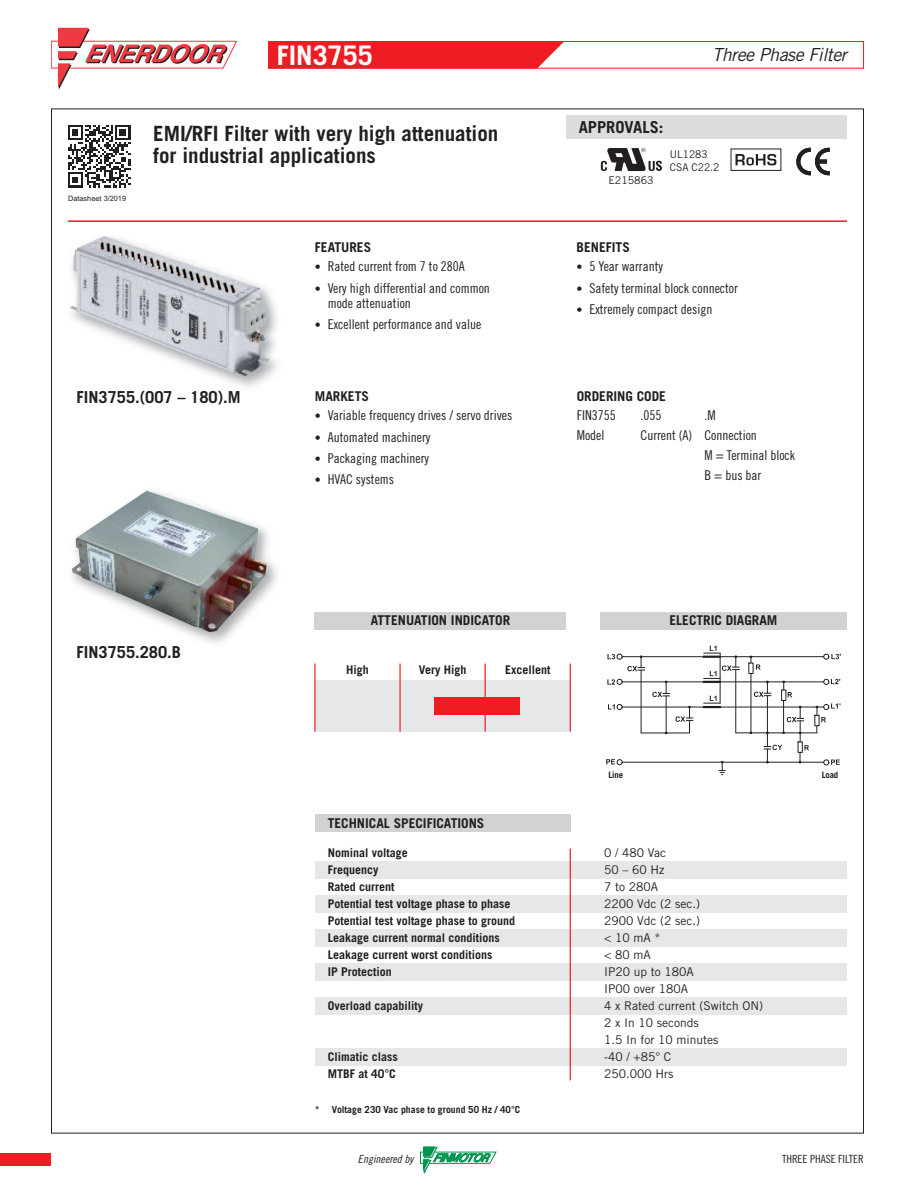
<style>
.page{position:relative;width:915px;height:1191px;background:#fff}
.page>*{position:absolute;margin:0;border:0;box-sizing:border-box;transform-origin:0 0}
.t1{font:700 27px "Trade Gothic";color:#fff}
.t2{font:700 21px/22.8px "Trade Gothic";color:#231f20}
.t3{font:italic 18px "Trade Gothic";letter-spacing:-.025em;color:#231f20}
.t4{font:700 16.5px "Trade Gothic";color:#231f20}
.t5{font:13.5px/19.8px "Trade Gothic Cond Eighteen";color:#231f20}
.t6{font:700 13.5px "Trade Gothic";color:#231f20}
.t7{font:700 12px "Trade Gothic";color:#231f20}
.t8{font:12px/17px "Trade Gothic";color:#231f20}
.t9{font:11.25px "Trade Gothic Cond Eighteen";color:#231f20}
.t10{font:11.25px "Trade Gothic Cond Eighteen Obl";letter-spacing:.005em;color:#231f20}
.t11{font:10.65px/12.8px "Trade Gothic";color:#231f20;scale:.95 1}
.t12{font:10.65px "Trade Gothic";color:#231f20}
.t13{font:700 9.75px "Trade Gothic";color:#231f20}
.t14{font:700 8.85px "Trade Gothic";letter-spacing:-.02em;color:#231f20}
.t15{font:7.35px "Arial";color:#231f20}
.s1{font-size:12px}
</style>
<div class="page">
<img style="left:70px;top:236px;width:199px;height:140px">
<img style="left:72px;top:490px;width:195px;height:142px">
<div style="left:315px;top:861px;width:531px;height:17px;background:#e6e7e9"></div>
<div style="left:315px;top:895px;width:531px;height:17px;background:#e6e7e9"></div>
<div style="left:315px;top:929px;width:531px;height:17px;background:#e6e7e9"></div>
<div style="left:315px;top:963px;width:531px;height:17px;background:#e6e7e9"></div>
<div style="left:315px;top:997px;width:531px;height:17px;background:#e6e7e9"></div>
<div style="left:315px;top:1048px;width:531px;height:17px;background:#e6e7e9"></div>
<div style="left:315px;top:814px;width:255px;height:17px;background:#d1d2d4"></div>
<div style="left:315px;top:612px;width:251px;height:17px;background:#d1d2d4"></div>
<div style="left:600px;top:612px;width:246px;height:17px;background:#d1d2d4"></div>
<hr style="left:569px;top:848px;width:1px;height:232px;background:#ee1d23">
<div style="left:315px;top:680px;width:255px;height:51px;background:#e6e7e9"></div>
<hr style="left:569px;top:663px;width:1px;height:68px;background:#ee1d23">
<hr style="left:484px;top:663px;width:1px;height:68px;background:#ee1d23">
<hr style="left:399px;top:663px;width:1px;height:68px;background:#ee1d23">
<hr style="left:314px;top:663px;width:1px;height:68px;background:#ee1d23">
<div style="left:434px;top:697px;width:85px;height:17px;background:#ee1d23"></div>
<hr style="left:68px;top:220px;width:778px;height:2px;background:#ee1d23">
<svg style="left:51px;top:28px;width:186px;height:62px"></svg>
<div style="left:268px;top:41px;width:595px;height:28px;border:1px solid #ee1d23"></div>
<svg style="left:268px;top:41px;width:296px;height:28px;background:#ee272c"></svg>
<svg style="left:68px;top:125px;width:62px;height:63px"></svg>
<svg style="left:831px;top:654px;width:9px;height:5px"></svg>
<svg style="left:830px;top:679px;width:10px;height:5px"></svg>
<hr style="left:735px;top:732px;width:81px;height:1px;background:#231f20">
<hr style="left:622px;top:706px;width:201px;height:1px;background:#231f20">
<hr style="left:622px;top:681px;width:201px;height:1px;background:#231f20">
<hr style="left:622px;top:656px;width:201px;height:1px;background:#231f20">
<hr style="left:622px;top:761px;width:201px;height:1px;background:#231f20">
<hr style="left:640px;top:670px;width:1px;height:63px;background:#231f20">
<hr style="left:735px;top:669px;width:1px;height:64px;background:#231f20">
<hr style="left:665px;top:696px;width:1px;height:37px;background:#231f20">
<hr style="left:766px;top:695px;width:1px;height:51px;background:#231f20">
<hr style="left:782px;top:700px;width:1px;height:33px;background:#231f20">
<svg style="left:781px;top:680px;width:11px;height:17px"></svg>
<svg style="left:815px;top:703px;width:25px;height:30px"></svg>
<svg style="left:749px;top:655px;width:11px;height:14px"></svg>
<svg style="left:719px;top:761px;width:6px;height:14px"></svg>
<svg style="left:675px;top:705px;width:17px;height:28px"></svg>
<svg style="left:652px;top:680px;width:17px;height:17px"></svg>
<svg style="left:753px;top:680px;width:17px;height:17px"></svg>
<svg style="left:763px;top:705px;width:45px;height:59px"></svg>
<hr style="left:719px;top:653px;width:1px;height:50px;background:#231f20">
<hr style="left:641px;top:732px;width:48px;height:1px;background:#231f20">
<svg style="left:606px;top:759px;width:16px;height:6px"></svg>
<svg style="left:608px;top:704px;width:14px;height:6px"></svg>
<svg style="left:607px;top:679px;width:15px;height:6px"></svg>
<svg style="left:607px;top:653px;width:37px;height:18px"></svg>
<div style="left:814px;top:715px;width:5px;height:11px;border:1px solid #231f20"></div>
<div style="left:797px;top:741px;width:5px;height:12px;border:1px solid #231f20"></div>
<div style="left:780px;top:689px;width:6px;height:12px;border:1px solid #231f20"></div>
<hr style="left:750px;top:673px;width:1px;height:60px;background:#231f20">
<svg style="left:823px;top:759px;width:16px;height:6px"></svg>
<div style="left:822px;top:704px;width:7px;height:6px;border:1px solid #231f20;border-radius:50%"></div>
<div style="left:822px;top:679px;width:7px;height:6px;border:1px solid #231f20;border-radius:50%"></div>
<div style="left:822px;top:653px;width:7px;height:6px;border:1px solid #231f20;border-radius:50%"></div>
<svg style="left:702px;top:645px;width:37px;height:38px"></svg>
<svg style="left:702px;top:695px;width:18px;height:13px"></svg>
<div style="left:566px;top:115px;width:280px;height:23px;background:#dcdddf"></div>
<svg style="left:600px;top:148px;width:61px;height:23px"></svg>
<svg style="left:735px;top:154px;width:41px;height:11px"></svg>
<div style="left:730px;top:148px;width:51px;height:23px;border:1px solid #231f20"></div>
<svg style="left:796px;top:148px;width:33px;height:27px"></svg>
<svg style="left:420px;top:1146px;width:76px;height:28px"></svg>
<div style="left:0;top:1152px;width:51px;height:13px;background:#ee1d23"></div>
<h1 class="t1" style="left:277px;top:45px;width:97px">FIN3755</h1>
<h3 class="t3" style="left:712px;top:48px;width:136px">Three Phase Filter</h3>
<h2 class="t2" style="left:153px;top:124px;width:346px">EMI/RFI Filter with very high attenuation for industrial applications</h2>
<p class="t4" style="left:578px;top:121px;width:86px">APPROVALS:</p>
<p class="t11" style="left:669px;top:149px;width:54px">UL1283<br>CSA C22.2</p>
<p class="t12" style="left:608px;top:177px;width:47px">E215863</p>
<p class="t15" style="left:68px;top:194px;width:60px">Datasheet 3/2019</p>
<p class="t6" style="left:315px;top:242px;width:58px">FEATURES</p>
<p class="t6" style="left:576px;top:242px;width:55px">BENEFITS</p>
<p class="t5" style="left:315px;top:258px;width:151px"><span class="s1">•</span> Rated current from 7 to 280A</p>
<p class="t5" style="left:327px;top:281px;width:164px;line-height:15px;text-indent:-13px"><span class="s1">•</span> Very high differential and common mode attenuation</p>
<p class="t5" style="left:315px;top:315px;width:168px"><span class="s1">•</span> Excellent performance and value</p>
<p class="t5" style="left:576px;top:258px;width:88px"><span class="s1">•</span> 5 Year warranty</p>
<p class="t5" style="left:576px;top:279px;width:163px"><span class="s1">•</span> Safety terminal block connector</p>
<p class="t5" style="left:576px;top:300px;width:137px"><span class="s1">•</span> Extremely compact design</p>
<p class="t4" style="left:77px;top:391px;width:165px">FIN3755.(007 – 180).M</p>
<p class="t6" style="left:315px;top:391px;width:55px">MARKETS</p>
<p class="t6" style="left:576px;top:391px;width:91px">ORDERING CODE</p>
<p class="t5" style="left:315px;top:406px;width:199px"><span class="s1">•</span> Variable frequency drives / servo drives</p>
<p class="t5" style="left:315px;top:428px;width:117px"><span class="s1">•</span> Automated machinery</p>
<p class="t5" style="left:315px;top:449px;width:115px"><span class="s1">•</span> Packaging machinery</p>
<p class="t5" style="left:315px;top:471px;width:81px"><span class="s1">•</span> HVAC systems</p>
<p class="t5" style="left:576px;top:406px;width:40px">FIN3755</p>
<p class="t5" style="left:640px;top:406px;width:22px">.055</p>
<p class="t5" style="left:704px;top:406px;width:13px">.M</p>
<p class="t5" style="left:576px;top:426px;width:29px">Model</p>
<p class="t5" style="left:704px;top:426px;width:92px;text-indent:-64px">Current (A) Connection<br>M = Terminal block<br>B = bus bar</p>
<p class="t4" style="left:77px;top:646px;width:106px">FIN3755.280.B</p>
<p class="t6" style="left:370px;top:615px;width:141px">ATTENUATION INDICATOR</p>
<p class="t6" style="left:669px;top:615px;width:109px">ELECTRIC DIAGRAM</p>
<p class="t7" style="left:346px;top:665px;width:24px">High</p>
<p class="t7" style="left:418px;top:665px;width:49px">Very High</p>
<p class="t7" style="left:505px;top:665px;width:47px">Excellent</p>
<p class="t6" style="left:327px;top:817px;width:158px">TECHNICAL SPECIFICATIONS</p>
<p class="t14" style="left:608px;top:772px;width:16px">Line</p>
<p class="t14" style="left:821px;top:772px;width:18px">Load</p>
<p class="t7" style="left:327px;top:848px;width:81px">Nominal voltage</p>
<p class="t8" style="left:604px;top:845px;width:63px">0 / 480 Vac</p>
<p class="t7" style="left:327px;top:865px;width:52px">Frequency</p>
<p class="t8" style="left:604px;top:862px;width:62px">50 – 60 Hz</p>
<p class="t7" style="left:327px;top:882px;width:68px">Rated current</p>
<p class="t8" style="left:604px;top:879px;width:55px">7 to 280A</p>
<p class="t7" style="left:327px;top:899px;width:184px">Potential test voltage phase to phase</p>
<p class="t8" style="left:604px;top:896px;width:97px">2200 Vdc (2 sec.)</p>
<p class="t7" style="left:327px;top:916px;width:189px">Potential test voltage phase to ground</p>
<p class="t8" style="left:604px;top:913px;width:97px">2900 Vdc (2 sec.)</p>
<p class="t7" style="left:327px;top:933px;width:173px">Leakage current normal conditions</p>
<p class="t8" style="left:604px;top:930px;width:58px">&lt; 10 mA *</p>
<p class="t7" style="left:327px;top:950px;width:166px">Leakage current worst conditions</p>
<p class="t8" style="left:604px;top:947px;width:48px">&lt; 80 mA</p>
<p class="t7" style="left:327px;top:967px;width:65px">IP Protection</p>
<p class="t8" style="left:604px;top:964px;width:91px">IP20 up to 180A<br>IP00 over 180A</p>
<p class="t7" style="left:327px;top:1001px;width:97px">Overload capability</p>
<p class="t8" style="left:604px;top:998px;width:160px">4 x Rated current (Switch ON)<br>2 x In 10 seconds<br>1.5 In for 10 minutes</p>
<p class="t7" style="left:327px;top:1052px;width:71px">Climatic class</p>
<p class="t8" style="left:604px;top:1049px;width:68px">-40 / +85° C</p>
<p class="t7" style="left:327px;top:1069px;width:70px">MTBF at 40°C</p>
<p class="t8" style="left:604px;top:1066px;width:71px">250.000 Hrs</p>
<p class="t13" style="left:315px;top:1106px;width:207px">* Voltage 230 Vac phase to ground 50 Hz / 40°C</p>
<p class="t10" style="left:358px;top:1154px;width:57px">Engineered by</p>
<p class="t9" style="left:781px;top:1154px;width:83px">THREE PHASE FILTER</p>
</div>
